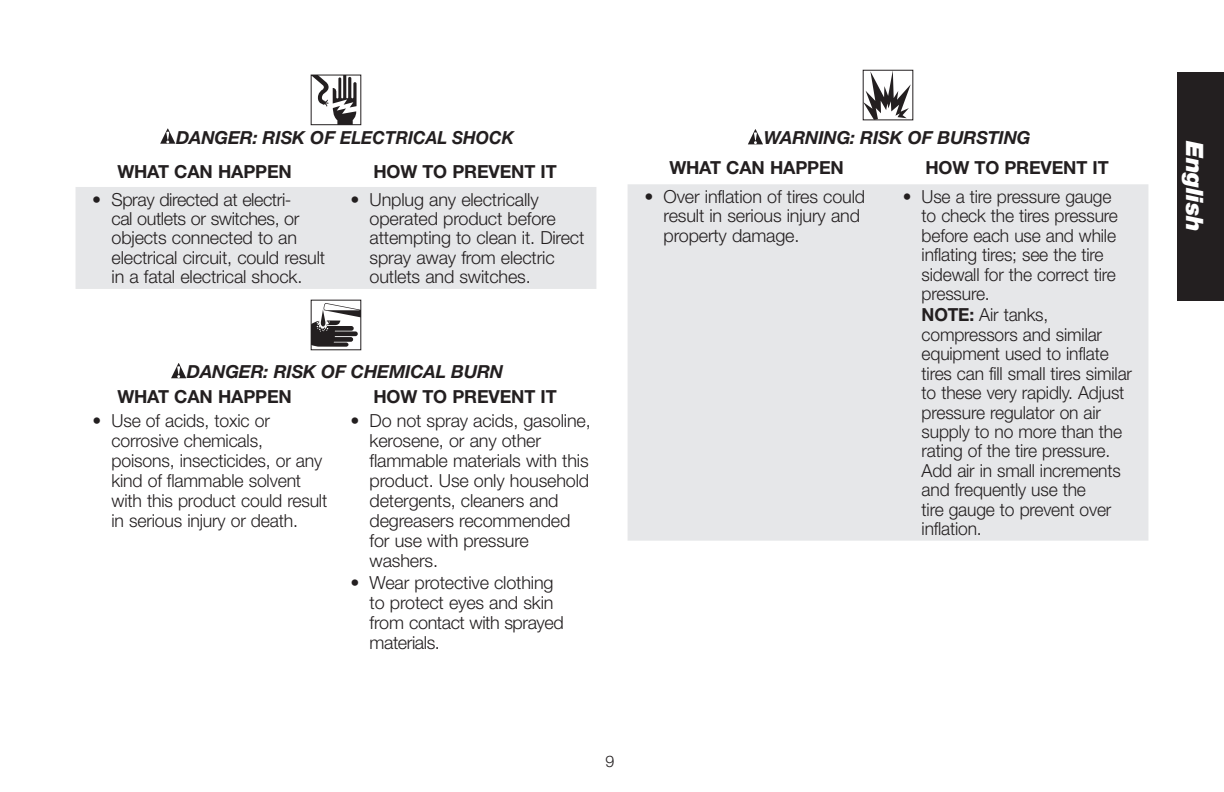
<style>
.page{position:relative;width:1224px;height:792px;background:#fff}
.page>*{position:absolute;margin:0;border:0;box-sizing:border-box;transform-origin:0 0}
.t1{font:italic 900 24px "Helvetica Neue LT Std";color:#fff}
._04-BodyList{font:300 18px/19.4px "Helvetica Neue LT Std";letter-spacing:-.01em;color:#231f20}
._02-Subhead{font:700 18px "Helvetica Neue LT Std";letter-spacing:-.01em;color:#231f20}
._10-Warning_Caution{font:italic 700 18px "Helvetica Neue LT Std";letter-spacing:-.01em;color:#231f20}
.t2{font:300 16px "Helvetica Neue LT Std";color:#231f20}
.s1{font-family:"Helvetica Neue LT Std Bd It SC800";font-weight:400;font-style:normal}
.s2{font-weight:700}
</style>
<div class="page">
<div style="left:1177px;top:72px;width:47px;height:228px;background:#231f20"></div>
<div style="left:76px;top:187px;width:520px;height:102px;background:#e6e7e9"></div>
<svg style="left:313px;top:77px;width:44px;height:46px"></svg>
<div style="left:311px;top:75px;width:50px;height:50px;border:1px solid #231f20"></div>
<svg style="left:160px;top:129px;width:15px;height:15px"></svg>
<svg style="left:313px;top:303px;width:46px;height:44px"></svg>
<div style="left:311px;top:300px;width:50px;height:50px;border:1px solid #231f20"></div>
<svg style="left:171px;top:363px;width:15px;height:15px"></svg>
<div style="left:628px;top:184px;width:520px;height:357px;background:#e6e7e9"></div>
<svg style="left:865px;top:72px;width:46px;height:46px"></svg>
<div style="left:863px;top:70px;width:50px;height:50px;border:1px solid #231f20"></div>
<svg style="left:748px;top:129px;width:15px;height:15px"></svg>
<p class="_10-Warning_Caution" style="left:176px;top:126px;width:340px"><span class="s1">DANGER:</span> RISK OF ELECTRICAL SHOCK</p>
<p class="_02-Subhead" style="left:117px;top:160px;width:176px">WHAT CAN HAPPEN</p>
<p class="_02-Subhead" style="left:373px;top:160px;width:185px">HOW TO PREVENT IT</p>
<p class="_04-BodyList" style="left:112px;top:189px;width:215px;text-indent:-19px">• Spray directed at electri-<br>cal outlets or switches, or objects connected to an electrical circuit, could result in a fatal electrical shock.</p>
<p class="_04-BodyList" style="left:370px;top:189px;width:216px;text-indent:-19px">• Unplug any electrically operated product before attempting to clean it. Direct spray away from electric outlets and switches.</p>
<p class="_10-Warning_Caution" style="left:187px;top:361px;width:318px">DANGER: RISK OF CHEMICAL BURN</p>
<p class="_02-Subhead" style="left:117px;top:385px;width:176px">WHAT CAN HAPPEN</p>
<p class="_02-Subhead" style="left:373px;top:385px;width:185px">HOW TO PREVENT IT</p>
<p class="_04-BodyList" style="left:112px;top:410px;width:217px;line-height:20px;text-indent:-19px">• Use of acids, toxic or corrosive chemicals, poisons, insecticides, or any kind of flammable solvent with this product could result in serious injury or death.</p>
<p class="_04-BodyList" style="left:370px;top:410px;width:223px;line-height:20px;text-indent:-19px">• Do not spray acids, gasoline, kerosene, or any other flammable materials with this product. Use only household detergents, cleaners and degreasers recommended for use with pressure washers.</p>
<p class="_04-BodyList" style="left:370px;top:572px;width:196px;line-height:20px;text-indent:-19px">• Wear protective clothing to protect eyes and skin from contact with sprayed materials.</p>
<p class="_10-Warning_Caution" style="left:764px;top:127px;width:268px">WARNING: RISK OF BURSTING</p>
<p class="_02-Subhead" style="left:669px;top:157px;width:176px">WHAT CAN HAPPEN</p>
<p class="_02-Subhead" style="left:925px;top:157px;width:185px">HOW TO PREVENT IT</p>
<p class="_04-BodyList" style="left:664px;top:186px;width:203px;text-indent:-19px">• Over inflation of tires could result in serious injury and property damage.</p>
<p class="_04-BodyList" style="left:922px;top:186px;width:198px;text-indent:-19px">• Use a tire pressure gauge to check the tires pressure before each use and while inflating tires; see the tire sidewall for the correct tire pressure.</p>
<p class="_04-BodyList" style="left:922px;top:305px;width:212px"><span class="s2">NOTE:</span> Air tanks, compressors and similar equipment used to inflate tires can fill small tires similar to these very rapidly. Adjust pressure regulator on air supply to no more than the rating of the tire pressure.<br>Add air in small increments and frequently use the<br>tire gauge to prevent over inflation.</p>
<p class="t2" style="left:606px;top:752px;width:10px">9</p>
<h1 class="t1" style="left:1210px;top:141px;width:92px;rotate:90deg">English</h1>
</div>
